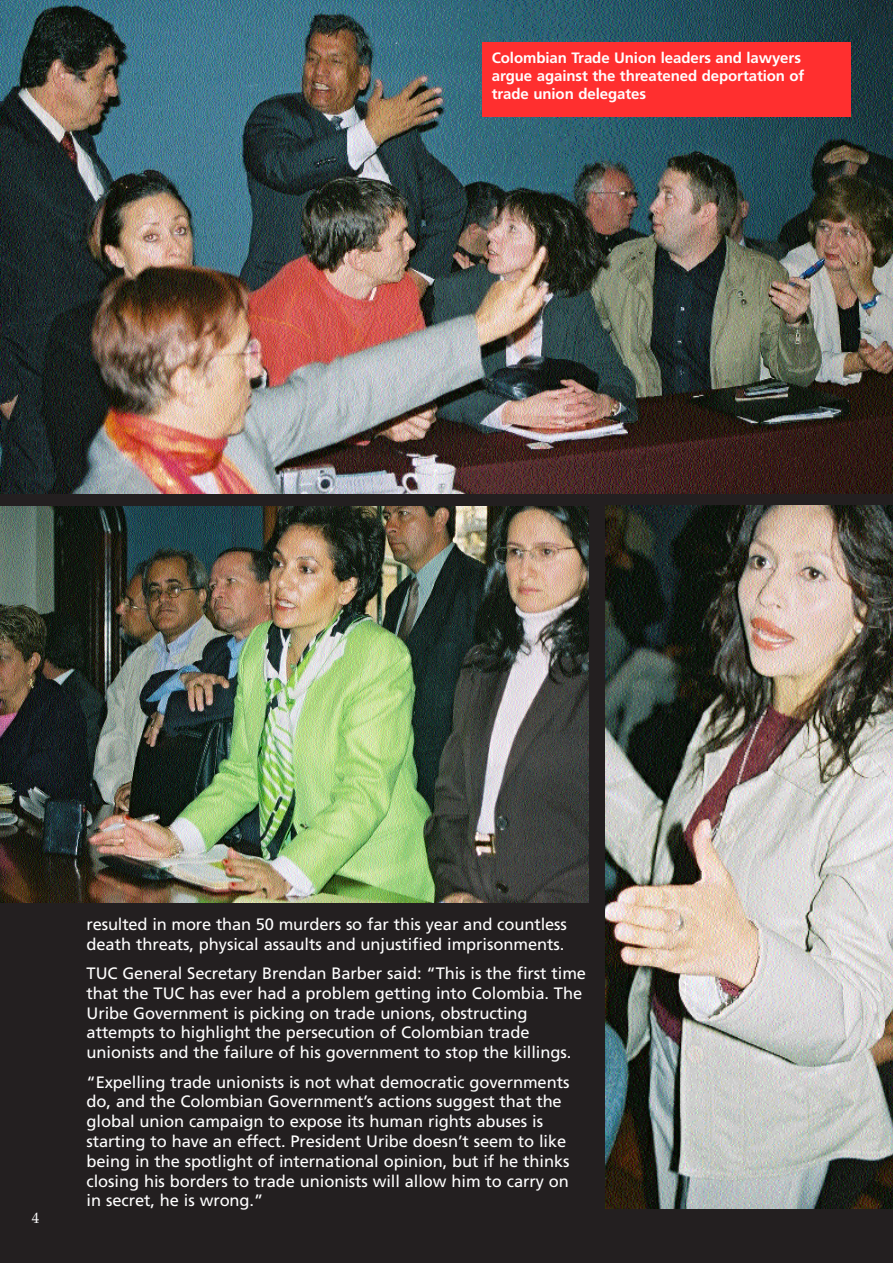
<style>
.page{position:relative;width:893px;height:1263px;background:#fff}
.page>*{position:absolute;margin:0;border:0;box-sizing:border-box;transform-origin:0 0}
.t1{font:16.5px/19.8px "Frutiger";letter-spacing:-.005em;color:#fff}
.t2{font:700 15px/18px "Frutiger";letter-spacing:-.005em;color:#fff}
.t3{font:15px "Palatino";color:#fff}
</style>
<div class="page">
<div style="left:0;top:3px;width:892px;height:1260px;background:#231f20"></div>
<img style="left:0;top:0;width:892px;height:493px">
<img style="left:606px;top:506px;width:286px;height:702px">
<img style="left:0;top:507px;width:588px;height:395px">
<div style="left:483px;top:43px;width:367px;height:74px;background:#ff2f2f"></div>
<p class="t2" style="left:492px;top:50px;width:314px">Colombian Trade Union leaders and lawyers argue against the threatened deportation of trade union delegates</p>
<p class="t3" style="left:32px;top:1212px;width:9px">4</p>
<p class="t1" style="left:87px;top:915px;width:482px">resulted in more than 50 murders so far this year and countless death threats, physical assaults and unjustified imprisonments.</p>
<p class="t1" style="left:87px;top:965px;width:501px">TUC General Secretary Brendan Barber said: “This is the first time that the TUC has ever had a problem getting into Colombia. The Uribe Government is picking on trade unions, obstructing attempts to highlight the persecution of Colombian trade unionists and the failure of his government to stop the killings.</p>
<p class="t1" style="left:87px;top:1073px;width:484px">“Expelling trade unionists is not what democratic governments do, and the Colombian Government’s actions suggest that the global union campaign to expose its human rights abuses is starting to have an effect. President Uribe doesn’t seem to like being in the spotlight of international opinion, but if he thinks closing his borders to trade unionists will allow him to carry on in secret, he is wrong.”</p>
</div>
